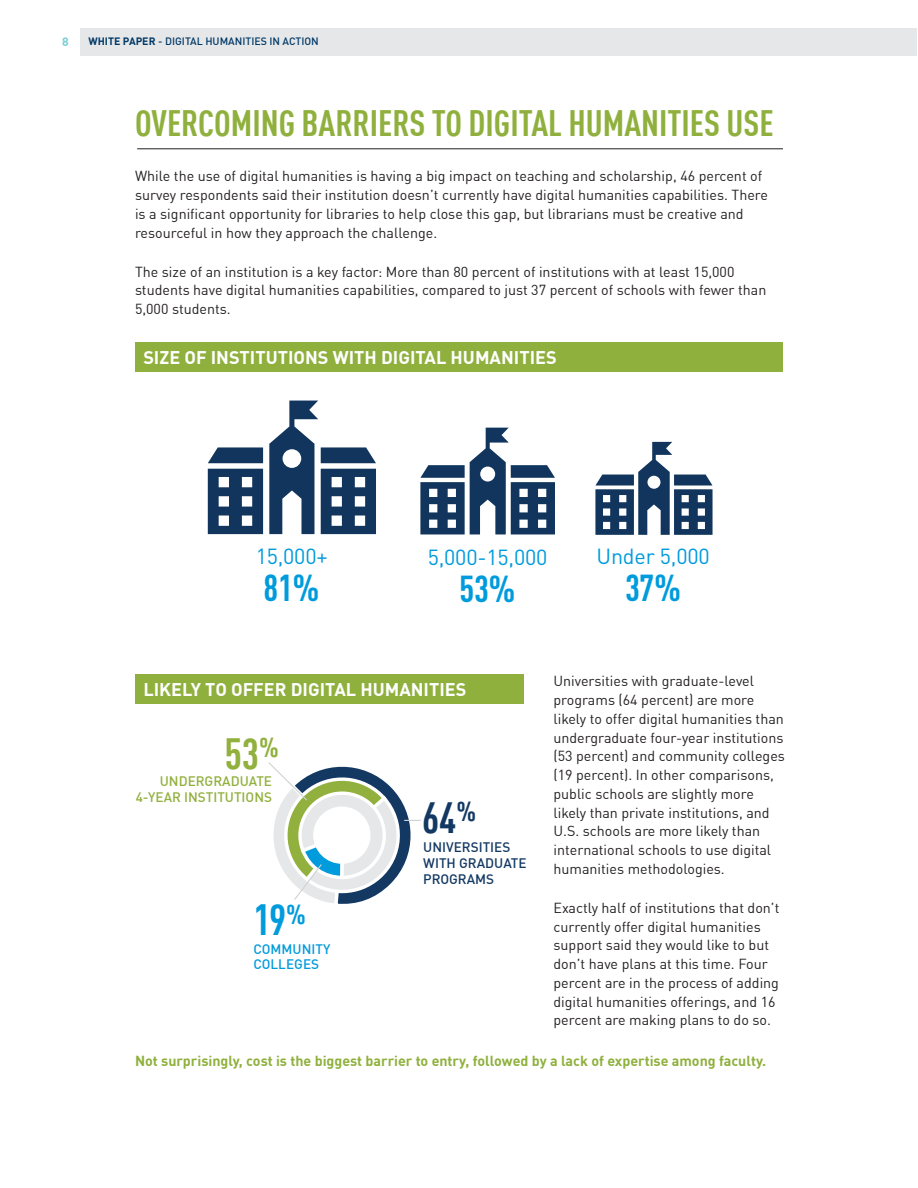
<style>
.page{position:relative;width:918px;height:1188px;background:#fff}
.page>*{position:absolute;margin:0;border:0;box-sizing:border-box;transform-origin:0 0}
.t1{font:700 condensed 42.75px "DIN Offc";color:#009bdc}
.t2{font:700 condensed 42.75px "DIN Offc";color:#133963}
.t3{font:700 condensed 42.75px "DIN Offc";color:#91b03d}
.t4{font:700 condensed 37.05px "DIN Offc";color:#009bdc}
.heading_1{font:700 condensed 36px "DIN Offc";color:#8fb03d}
.t5{font:21.6px "DIN Offc";letter-spacing:-.01em;color:#009bdc}
.subhead{font:700 18px "DIN Offc";color:#fff}
.body{font:14.25px/18.8px "DIN Offc";color:#231f20}
.body-2{font:700 14.25px "DIN Offc";color:#8fb03d}
.t6{font:500 13.5px/15.8px "DIN Offc";color:#133963}
.t7{font:500 13.5px/15.8px "DIN Offc";color:#91b03d;text-align:right}
.t8{font:500 13.5px/15.8px "DIN Offc";color:#009bdc}
.t9{font:700 12px "DIN Offc";color:#79ced4}
.t10{font:500 10.5px "DIN Offc";color:#003866}
.s1{font-weight:700}
</style>
<div class="page">
<div style="left:80px;top:28px;width:837px;height:27px;background:#e6e7e9"></div>
<hr style="left:137px;top:149px;width:646px;height:1px;background:#231f20">
<div style="left:135px;top:343px;width:648px;height:29px;background:#8fb03d"></div>
<svg style="left:208px;top:469px;width:55px;height:65px"></svg>
<svg style="left:208px;top:447px;width:55px;height:16px"></svg>
<svg style="left:269px;top:401px;width:107px;height:133px"></svg>
<svg style="left:420px;top:428px;width:135px;height:106px"></svg>
<svg style="left:595px;top:442px;width:118px;height:93px"></svg>
<div style="left:135px;top:675px;width:389px;height:29px;background:#8fb03d"></div>
<svg style="left:268px;top:762px;width:153px;height:142px"></svg>
<p class="t9" style="left:62px;top:34px;width:8px">8</p>
<p class="t10" style="left:88px;top:35px;width:232px"><span class="s1">WHITE PAPER</span> - DIGITAL HUMANITIES IN ACTION</p>
<p class="heading_1" style="left:135px;top:101px;width:640px">OVERCOMING BARRIERS TO DIGITAL HUMANITIES USE</p>
<p class="body" style="left:135px;top:167px;width:635px">While the use of digital humanities is having a big impact on teaching and scholarship, 46 percent of survey respondents said their institution doesn’t currently have digital humanities capabilities. There is a significant opportunity for libraries to help close this gap, but librarians must be creative and resourceful in how they approach the challenge.</p>
<p class="body" style="left:135px;top:262px;width:633px">The size of an institution is a key factor: More than 80 percent of institutions with at least 15,000 students have digital humanities capabilities, compared to just 37 percent of schools with fewer than<br>5,000 students.</p>
<p class="subhead" style="left:143px;top:345px;width:415px">SIZE OF INSTITUTIONS WITH DIGITAL HUMANITIES</p>
<p class="t5" style="left:256px;top:543px;width:74px">15,000+</p>
<p class="t4" style="left:264px;top:565px;width:58px">81%</p>
<p class="t5" style="left:428px;top:544px;width:121px">5,000-15,000</p>
<p class="t4" style="left:459px;top:566px;width:58px">53%</p>
<p class="t5" style="left:597px;top:543px;width:115px">Under 5,000</p>
<p class="t4" style="left:625px;top:566px;width:58px">37%</p>
<p class="body" style="left:554px;top:672px;width:233px">Universities with graduate-level programs (64 percent) are more likely to offer digital humanities than undergraduate four-year institutions (53 percent) and community colleges (19 percent). In other comparisons, public schools are slightly more likely than private institutions, and U.S. schools are more likely than international schools to use digital humanities methodologies.</p>
<p class="body" style="left:554px;top:898px;width:227px">Exactly half of institutions that don’t currently offer digital humanities support said they would like to but don’t have plans at this time. Four percent are in the process of adding digital humanities offerings, and 16 percent are making plans to do so.</p>
<p class="body-2" style="left:135px;top:1051px;width:633px">Not surprisingly, cost is the biggest barrier to entry, followed by a lack of expertise among faculty.</p>
<p class="subhead" style="left:143px;top:677px;width:325px">LIKELY TO OFFER DIGITAL HUMANITIES</p>
<p class="t3" style="left:225px;top:727px;width:56px">53<sup>%</sup></p>
<p class="t7" style="left:136px;top:773px;width:138px">UNDERGRADUATE<br>4-YEAR INSTITUTIONS</p>
<p class="t2" style="left:422px;top:791px;width:56px">64<sup>%</sup></p>
<p class="t6" style="left:423px;top:839px;width:105px">UNIVERSITIES<br>WITH GRADUATE<br>PROGRAMS</p>
<p class="t1" style="left:254px;top:894px;width:54px">19<sup>%</sup></p>
<p class="t8" style="left:253px;top:941px;width:79px">COMMUNITY<br>COLLEGES</p>
</div>
